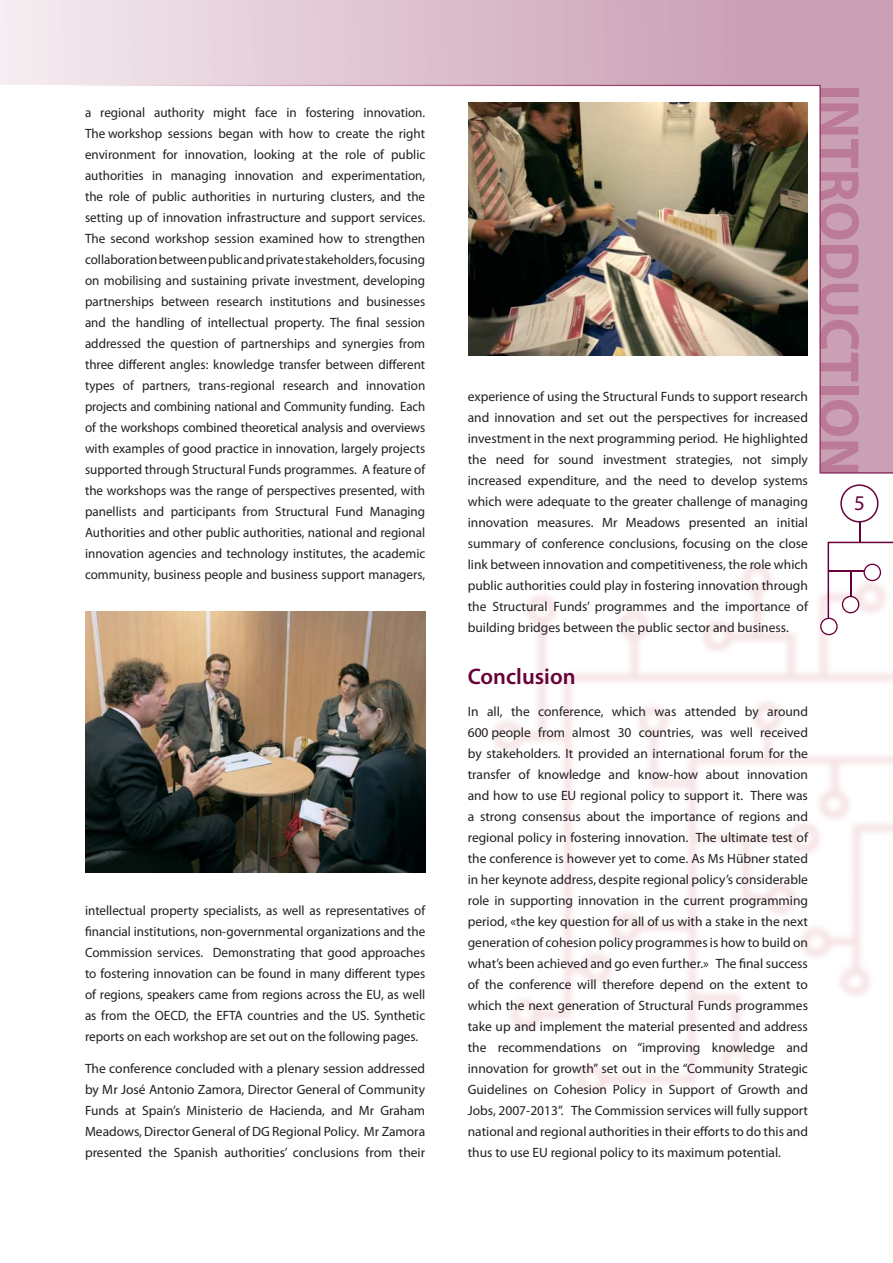
<style>
.page{position:relative;width:893px;height:1263px;background:#fff}
.page>*{position:absolute;margin:0;border:0;box-sizing:border-box;transform-origin:0 0}
.t1{font:700 57px "Myriad Pro";color:#ba7a98}
.t2{font:600 22.5px "Myriad Pro";color:#670039}
.t3{font:21px "Myriad Pro";color:#670039}
.t4{font:13.5px/21px "Myriad Pro";color:#231f20;text-align:justify}
</style>
<div class="page">
<div style="left:0;top:0;width:893px;height:473px;background:linear-gradient(to right,#f4eaef,#c495ab)"></div>
<div style="left:0;top:85px;width:893px;height:389px;background:#caa0b4"></div>
<svg style="left:0;top:86px;width:819px;height:388px"></svg>
<hr style="left:859px;top:519px;width:2px;height:23px;background:#670039">
<svg style="left:840px;top:484px;width:38px;height:39px"></svg>
<svg style="left:820px;top:542px;width:73px;height:93px"></svg>
<img style="left:86px;top:612px;width:339px;height:261px">
<img style="left:468px;top:102px;width:340px;height:253px">
<p class="t4" style="left:85px;top:103px;width:342px">a regional authority might face in fostering innovation.<br>The workshop sessions began with how to create the right environment for innovation, looking at the role of public authorities in managing innovation and experimentation, the role of public authorities in nurturing clusters, and the setting up of innovation infrastructure and support services.<br>The second workshop session examined how to strengthen collaboration between public and private stakeholders, focusing on mobilising and sustaining private investment, developing partnerships between research institutions and businesses and the handling of intellectual property. The final session addressed the question of partnerships and synergies from three different angles: knowledge transfer between different types of partners, trans-regional research and innovation projects and combining national and Community funding. Each of the workshops combined theoretical analysis and overviews with examples of good practice in innovation, largely projects supported through Structural Funds programmes. A feature of the workshops was the range of perspectives presented, with panellists and participants from Structural Fund Managing Authorities and other public authorities, national and regional innovation agencies and technology institutes, the academic community, business people and business support managers,</p>
<p class="t4" style="left:85px;top:901px;width:342px">intellectual property specialists, as well as representatives of financial institutions, non-governmental organizations and the Commission services. Demonstrating that good approaches to fostering innovation can be found in many different types of regions, speakers came from regions across the EU, as well as from the OECD, the EFTA countries and the US. Synthetic reports on each workshop are set out on the following pages.</p>
<p class="t4" style="left:85px;top:1058px;width:342px">The conference concluded with a plenary session addressed by Mr José Antonio Zamora, Director General of Community Funds at Spain’s Ministerio de Hacienda, and Mr Graham Meadows, Director General of DG Regional Policy. Mr Zamora presented the Spanish authorities’ conclusions from their</p>
<p class="t4" style="left:468px;top:386px;width:342px">experience of using the Structural Funds to support research and innovation and set out the perspectives for increased investment in the next programming period. He highlighted the need for sound investment strategies, not simply increased expenditure, and the need to develop systems which were adequate to the greater challenge of managing innovation measures. Mr Meadows presented an initial summary of conference conclusions, focusing on the close link between innovation and competitiveness, the role which public authorities could play in fostering innovation through the Structural Funds’ programmes and the importance of building bridges between the public sector and business.</p>
<h2 class="t2" style="left:468px;top:668px;width:109px">Conclusion</h2>
<p class="t4" style="left:468px;top:701px;width:342px">In all, the conference, which was attended by around 600 people from almost 30 countries, was well received by stakeholders. It provided an international forum for the transfer of knowledge and know-how about innovation and how to use EU regional policy to support it. There was a strong consensus about the importance of regions and regional policy in fostering innovation. The ultimate test of the conference is however yet to come. As Ms Hübner stated in her keynote address, despite regional policy’s considerable role in supporting innovation in the current programming period, «the key question for all of us with a stake in the next generation of cohesion policy programmes is how to build on what’s been achieved and go even further.» The final success of the conference will therefore depend on the extent to which the next generation of Structural Funds programmes take up and implement the material presented and address the recommendations on “improving knowledge and innovation for growth” set out in the “Community Strategic Guidelines on Cohesion Policy in Support of Growth and Jobs, 2007-2013”. The Commission services will fully support national and regional authorities in their efforts to do this and thus to use EU regional policy to its maximum potential.</p>
<h1 class="t1" style="left:861px;top:84px;width:394px;rotate:90deg">INTRODUCTION</h1>
<h3 class="t3" style="left:854px;top:495px;width:12px">5</h3>
</div>
